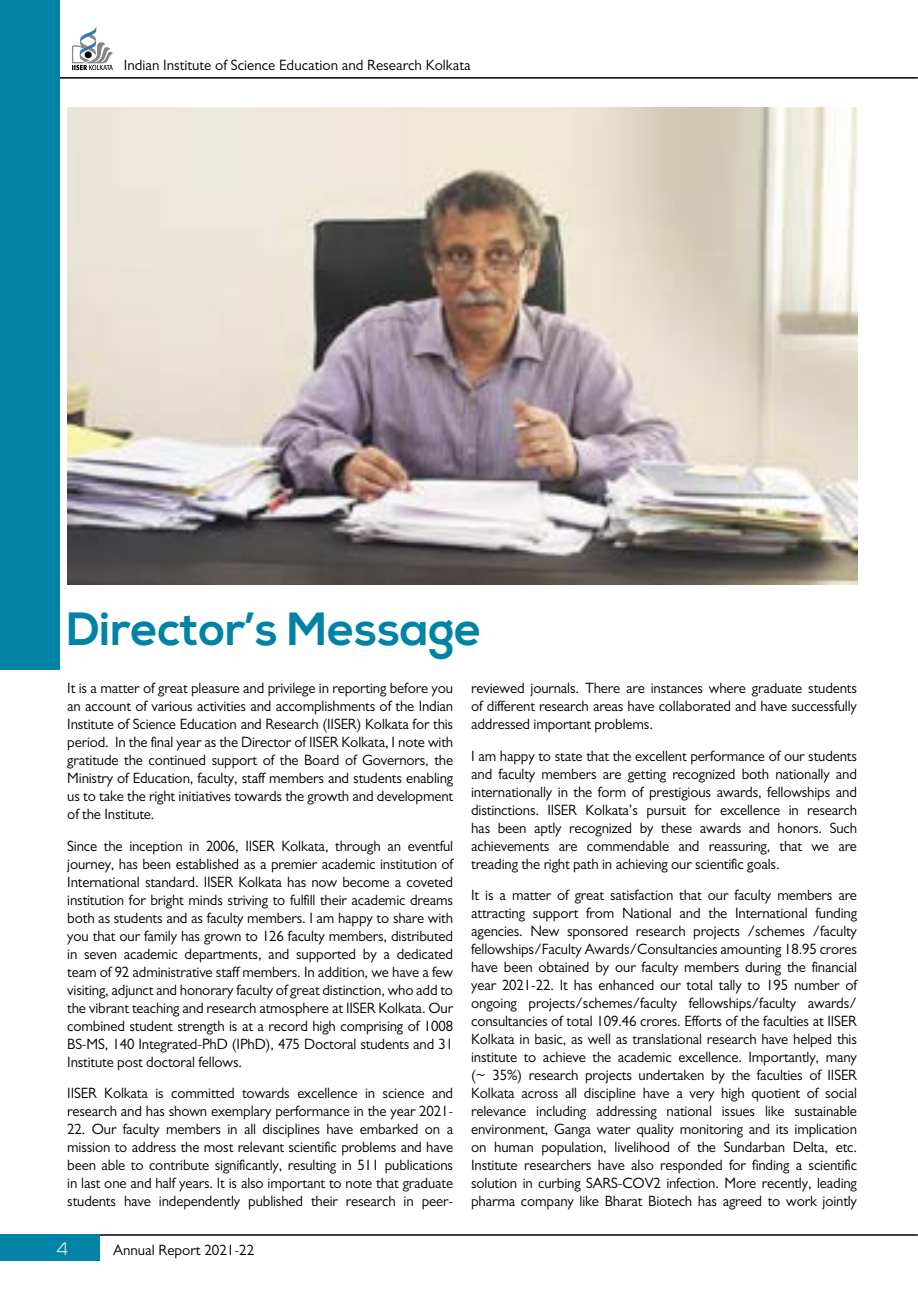
<style>
.page{position:relative;width:918px;height:1296px;background:#fff}
.page>*{position:absolute;margin:0;border:0;box-sizing:border-box;transform-origin:0 0}
.t1{font:700 46.5px "Nexa";color:#0083a5}
.t2{font:300 18px "Nexa";color:#fff}
.t3{font:15px/18px "Gill Sans";letter-spacing:-.01em;color:#000;text-align:justify}
</style>
<div class="page">
<hr style="left:0;top:77px;width:918px;height:2px;background:#000">
<svg style="left:72px;top:26px;width:41px;height:44px"></svg>
<img style="left:68px;top:108px;width:789px;height:476px">
<div style="left:0;top:0;width:59px;height:670px;background:#0083a5"></div>
<hr style="left:99px;top:1234px;width:819px;height:2px;background:#000">
<div style="left:0;top:1234px;width:99px;height:27px;background:#0083a5"></div>
<p class="t3" style="left:124px;top:56px;width:348px">Indian Institute of Science Education and Research Kolkata</p>
<h1 class="t1" style="left:67px;top:602px;width:416px">Director’s Message</h1>
<p class="t3" style="left:67px;top:679px;width:387px">It is a matter of great pleasure and privilege in reporting before you an account of various activities and accomplishments of the Indian Institute of Science Education and Research (IISER) Kolkata for this period. In the final year as the Director of IISER Kolkata, I note with gratitude the continued support of the Board of Governors, the Ministry of Education, faculty, staff members and students enabling us to take the right initiatives towards the growth and development of the Institute.</p>
<p class="t3" style="left:67px;top:837px;width:387px">Since the inception in 2006, IISER Kolkata, through an eventful journey, has been established as a premier academic institution of International standard. IISER Kolkata has now become a coveted institution for bright minds striving to fulfill their academic dreams both as students and as faculty members. I am happy to share with you that our family has grown to 126 faculty members, distributed in seven academic departments, and supported by a dedicated team of 92 administrative staff members. In addition, we have a few visiting, adjunct and honorary faculty of great distinction, who add to the vibrant teaching and research atmosphere at IISER Kolkata. Our combined student strength is at a record high comprising of 1008<br>BS-MS, 140 Integrated-PhD (IPhD), 475 Doctoral students and 31<br>Institute post doctoral fellows.</p>
<p class="t3" style="left:67px;top:1084px;width:387px">IISER Kolkata is committed towards excellence in science and research and has shown exemplary performance in the year 2021-</p>
<p class="t3" style="left:67px;top:1120px;width:387px">22. Our faculty members in all disciplines have embarked on a mission to address the most relevant scientific problems and have been able to contribute significantly, resulting in 511 publications in last one and half years. It is also important to note that graduate students have independently published their research in peer-</p>
<p class="t2" style="left:57px;top:1239px;width:13px">4</p>
<p class="t3" style="left:113px;top:1241px;width:143px">Annual Report 2021-22</p>
<p class="t3" style="left:471px;top:679px;width:387px">reviewed journals. There are instances where graduate students of different research areas have collaborated and have successfully addressed important problems.</p>
<p class="t3" style="left:471px;top:747px;width:387px">I am happy to state that the excellent performance of our students and faculty members are getting recognized both nationally and internationally in the form of prestigious awards, fellowships and distinctions. IISER Kolkata’s pursuit for excellence in research has been aptly recognized by these awards and honors. Such achievements are commendable and reassuring, that we are treading the right path in achieving our scientific goals.</p>
<p class="t3" style="left:471px;top:886px;width:387px">It is a matter of great satisfaction that our faculty members are attracting support from National and the International funding agencies. New sponsored research projects /schemes /faculty fellowships/Faculty Awards/Consultancies amounting 18.95 crores have been obtained by our faculty members during the financial year 2021-22. It has enhanced our total tally to 195 number of ongoing projects/schemes/faculty fellowships/faculty awards/ consultancies of total 109.46 crores. Efforts of the faculties at IISER Kolkata in basic, as well as translational research have helped this institute to achieve the academic excellence. Importantly, many (~ 35%) research projects undertaken by the faculties of IISER Kolkata across all discipline have a very high quotient of social relevance including addressing national issues like sustainable environment, Ganga water quality monitoring and its implication on human population, livelihood of the Sundarban Delta, etc.<br>Institute researchers have also responded for finding a scientific solution in curbing SARS-COV2 infection. More recently, leading pharma company like Bharat Biotech has agreed to work jointly</p>
</div>
